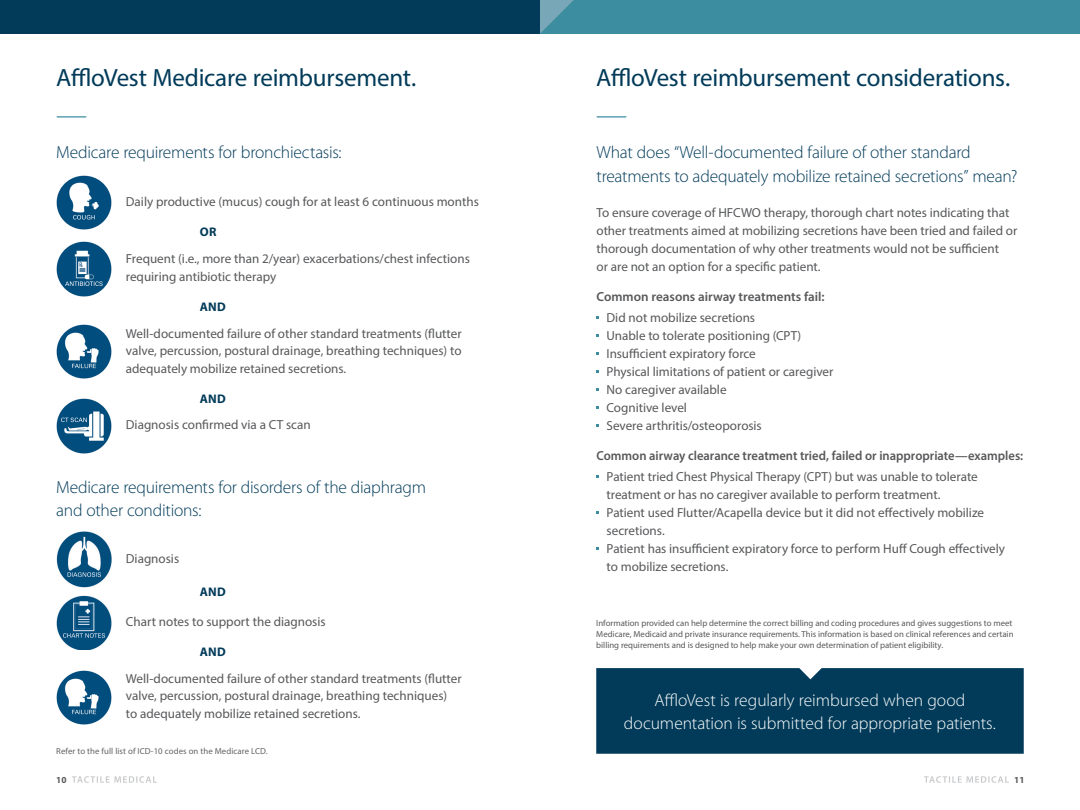
<style>
.page{position:relative;width:1080px;height:810px;background:#fff}
.page>*{position:absolute;margin:0;border:0;box-sizing:border-box;transform-origin:0 0}
.t1{font:25px "Myriad Pro";letter-spacing:-.01em;color:#023b59}
.t2{font:300 17.5px/23.8px "Myriad Pro";letter-spacing:-.015em;color:#023b59}
.t3{font:300 17.5px/23.8px "Myriad Pro";color:#fff;text-align:center}
.t4{font:13.12px/18.1px "Myriad Pro";color:#57585a}
.t5{font:600 13.12px "Myriad Pro";color:#57585a;scale:.96 1}
.t6{font:600 13.12px "Myriad Pro";color:#57585a}
.t7{font:700 12.5px "Myriad Pro";letter-spacing:.02em;color:#023b59}
.t8{font:700 9.25px "Myriad Pro";color:#57585a}
.t9{font:8.75px/11.2px "Myriad Pro";color:#57585a}
.t10{font:8.75px "Myriad Pro";letter-spacing:.01em;color:#636366}
</style>
<div class="page">
<svg style="left:924px;top:776px;width:85px;height:7px"></svg>
<svg style="left:72px;top:776px;width:85px;height:7px"></svg>
<div style="left:0;top:0;width:540px;height:34px;background:#023b59"></div>
<div style="left:540px;top:0;width:540px;height:34px;background:#3c8d9f"></div>
<svg style="left:540px;top:0;width:34px;height:34px"></svg>
<img style="left:56px;top:324px;width:55px;height:55px">
<img style="left:56px;top:399px;width:55px;height:55px">
<img style="left:56px;top:241px;width:55px;height:55px">
<img style="left:56px;top:175px;width:55px;height:55px">
<img style="left:56px;top:670px;width:55px;height:55px">
<img style="left:56px;top:595px;width:55px;height:55px">
<img style="left:56px;top:532px;width:55px;height:55px">
<hr style="left:57px;top:116px;width:29px;height:2px;background:#3c8d9f">
<hr style="left:597px;top:116px;width:29px;height:2px;background:#3c8d9f">
<div style="left:596px;top:668px;width:428px;height:86px;background:#023b59"></div>
<p class="t1" style="left:56px;top:62px;width:362px">AffloVest Medicare reimbursement.</p>
<p class="t1" style="left:596px;top:62px;width:415px">AffloVest reimbursement considerations.</p>
<p class="t2" style="left:56px;top:140px;width:287px">Medicare requirements for bronchiectasis:</p>
<p class="t4" style="left:126px;top:193px;width:355px">Daily productive (mucus) cough for at least 6 continuous months</p>
<p class="t7" style="left:200px;top:224px;width:18px">OR</p>
<p class="t4" style="left:126px;top:250px;width:345px;line-height:17.5px">Frequent (i.e., more than 2/year) exacerbations/chest infections requiring antibiotic therapy</p>
<p class="t7" style="left:200px;top:298px;width:28px">AND</p>
<p class="t4" style="left:126px;top:324px;width:337px;line-height:17.5px;text-align:justify">Well-documented failure of other standard treatments (flutter valve, percussion, postural drainage, breathing techniques) to adequately mobilize retained secretions.</p>
<p class="t7" style="left:200px;top:390px;width:28px">AND</p>
<p class="t4" style="left:126px;top:416px;width:186px">Diagnosis confirmed via a CT scan</p>
<p class="t2" style="left:56px;top:476px;width:371px;line-height:22.5px">Medicare requirements for disorders of the diaphragm and other conditions:</p>
<p class="t4" style="left:126px;top:549px;width:55px">Diagnosis</p>
<p class="t7" style="left:200px;top:584px;width:28px">AND</p>
<p class="t4" style="left:126px;top:612px;width:201px">Chart notes to support the diagnosis</p>
<p class="t7" style="left:200px;top:644px;width:28px">AND</p>
<p class="t4" style="left:126px;top:670px;width:337px;line-height:17.5px">Well-documented failure of other standard treatments (flutter valve, percussion, postural drainage, breathing techniques) to adequately mobilize retained secretions.</p>
<p class="t10" style="left:56px;top:745px;width:213px">Refer to the full list of ICD-10 codes on the Medicare LCD.</p>
<p class="t2" style="left:597px;top:140px;width:422px">What does “Well-documented failure of other standard treatments to adequately mobilize retained secretions” mean?</p>
<p class="t4" style="left:597px;top:203px;width:422px">To ensure coverage of HFCWO therapy, thorough chart notes indicating that other treatments aimed at mobilizing secretions have been tried and failed or thorough documentation of why other treatments would not be sufficient<br>or are not an option for a specific patient.</p>
<p class="t6" style="left:597px;top:288px;width:230px">Common reasons airway treatments fail:</p>
<p class="t4" style="left:607px;top:308px;width:228px">Did not mobilize secretions<br>Unable to tolerate positioning (CPT)<br>Insufficient expiratory force<br>Physical limitations of patient or caregiver<br>No caregiver available<br>Cognitive level<br>Severe arthritis/osteoporosis</p>
<p class="t5" style="left:597px;top:447px;width:446px">Common airway clearance treatment tried, failed or inappropriate—examples:</p>
<p class="t4" style="left:607px;top:467px;width:373px">Patient tried Chest Physical Therapy (CPT) but was unable to tolerate treatment or has no caregiver available to perform treatment.</p>
<p class="t4" style="left:607px;top:503px;width:379px">Patient used Flutter/Acapella device but it did not effectively mobilize secretions.</p>
<p class="t4" style="left:607px;top:539px;width:400px">Patient has insufficient expiratory force to perform Huff Cough effectively to mobilize secretions.</p>
<p class="t9" style="left:596px;top:617px;width:419px">Information provided can help determine the correct billing and coding procedures and gives suggestions to meet<br>Medicare, Medicaid and private insurance requirements. This information is based on clinical references and certain billing requirements and is designed to help make your own determination of patient eligibility.</p>
<p class="t3" style="left:624px;top:688px;width:374px">AffloVest is regularly reimbursed when good documentation is submitted for appropriate patients.</p>
<p class="t8" style="left:56px;top:773px;width:12px">10</p>
<p class="t8" style="left:1014px;top:773px;width:12px">11</p>
</div>
